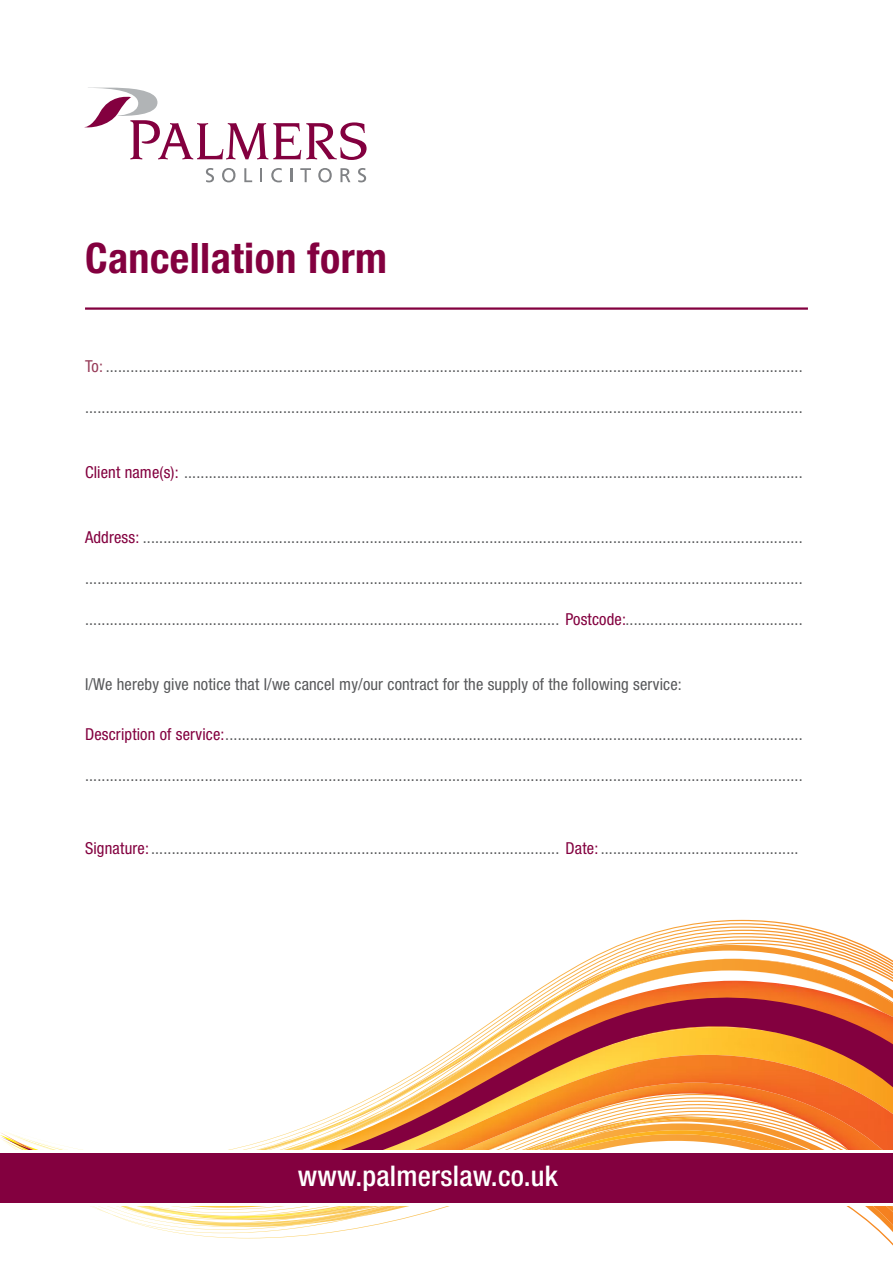
<style>
.page{position:relative;width:893px;height:1263px;background:#fff}
.page>*{position:absolute;margin:0;border:0;box-sizing:border-box;transform-origin:0 0}
.t1{font:700 condensed 42px "Helvetica Neue";letter-spacing:.01em;color:#83003f}
.t2{font:500 condensed 28.5px "Helvetica Neue";letter-spacing:.01em;color:#fff}
.t3{font:condensed 16.5px "Helvetica Neue";letter-spacing:.01em;color:#58595b}
.s1{color:#973b58}
.s2{color:#83003f}
</style>
<div class="page">
<svg style="left:123px;top:1216px;width:744px;height:17px"></svg>
<img style="left:416px;top:1206px;width:477px;height:9px">
<img style="left:280px;top:1216px;width:42px;height:2px">
<img style="left:280px;top:1208px;width:121px;height:8px">
<svg style="left:619px;top:920px;width:244px;height:25px"></svg>
<svg style="left:718px;top:945px;width:175px;height:49px"></svg>
<img style="left:539px;top:958px;width:106px;height:36px">
<img style="left:598px;top:945px;width:120px;height:35px">
<svg style="left:739px;top:981px;width:45px;height:3px"></svg>
<img style="left:592px;top:981px;width:147px;height:13px">
<img style="left:587px;top:991px;width:60px;height:3px">
<svg style="left:95px;top:1208px;width:185px;height:11px"></svg>
<img style="left:90px;top:1206px;width:659px;height:2px">
<svg style="left:0;top:994px;width:893px;height:156px"></svg>
<div style="left:0;top:1152px;width:893px;height:52px;background:#83003f"></div>
<hr style="left:0;top:1150px;width:893px;height:3px;background:#fff">
<hr style="left:0;top:1203px;width:893px;height:2px;background:#fff">
<svg style="left:206px;top:168px;width:8px;height:14px"></svg>
<svg style="left:222px;top:168px;width:13px;height:14px"></svg>
<svg style="left:244px;top:168px;width:8px;height:14px"></svg>
<svg style="left:260px;top:168px;width:2px;height:14px"></svg>
<svg style="left:271px;top:168px;width:11px;height:14px"></svg>
<svg style="left:290px;top:168px;width:2px;height:14px"></svg>
<svg style="left:300px;top:168px;width:11px;height:14px"></svg>
<svg style="left:318px;top:168px;width:14px;height:14px"></svg>
<svg style="left:340px;top:168px;width:10px;height:14px"></svg>
<svg style="left:358px;top:168px;width:8px;height:14px"></svg>
<svg style="left:84px;top:88px;width:283px;height:72px"></svg>
<hr style="left:85px;top:307px;width:723px;height:3px;background:#83003f">
<h1 class="t1" style="left:85px;top:232px;width:303px">Cancellation form</h1>
<p class="t3" style="left:85px;top:356px;width:719px"><span class="s1">To:</span> .........................................................................................................................................................................</p>
<p class="t3" style="left:85px;top:397px;width:719px">..............................................................................................................................................................................</p>
<p class="t3" style="left:85px;top:462px;width:719px"><span class="s2">Client name(s):</span> ......................................................................................................................................................</p>
<p class="t3" style="left:85px;top:527px;width:719px"><span class="s2">Address:</span> ................................................................................................................................................................</p>
<p class="t3" style="left:85px;top:568px;width:719px">..............................................................................................................................................................................</p>
<p class="t3" style="left:85px;top:609px;width:719px">................................................................................................................... <span class="s2">Postcode:</span>...........................................</p>
<p class="t3" style="left:85px;top:675px;width:598px">I/We hereby give notice that I/we cancel my/our contract for the supply of the following service:</p>
<p class="t3" style="left:85px;top:724px;width:719px"><span class="s2">Description of service:</span>............................................................................................................................................</p>
<p class="t3" style="left:85px;top:765px;width:719px">..............................................................................................................................................................................</p>
<p class="t3" style="left:85px;top:839px;width:715px"><span class="s2">Signature:</span> ................................................................................................... <span class="s2">Date:</span> ................................................</p>
<h2 class="t2" style="left:298px;top:1159px;width:262px">www.palmerslaw.co.uk</h2>
</div>
